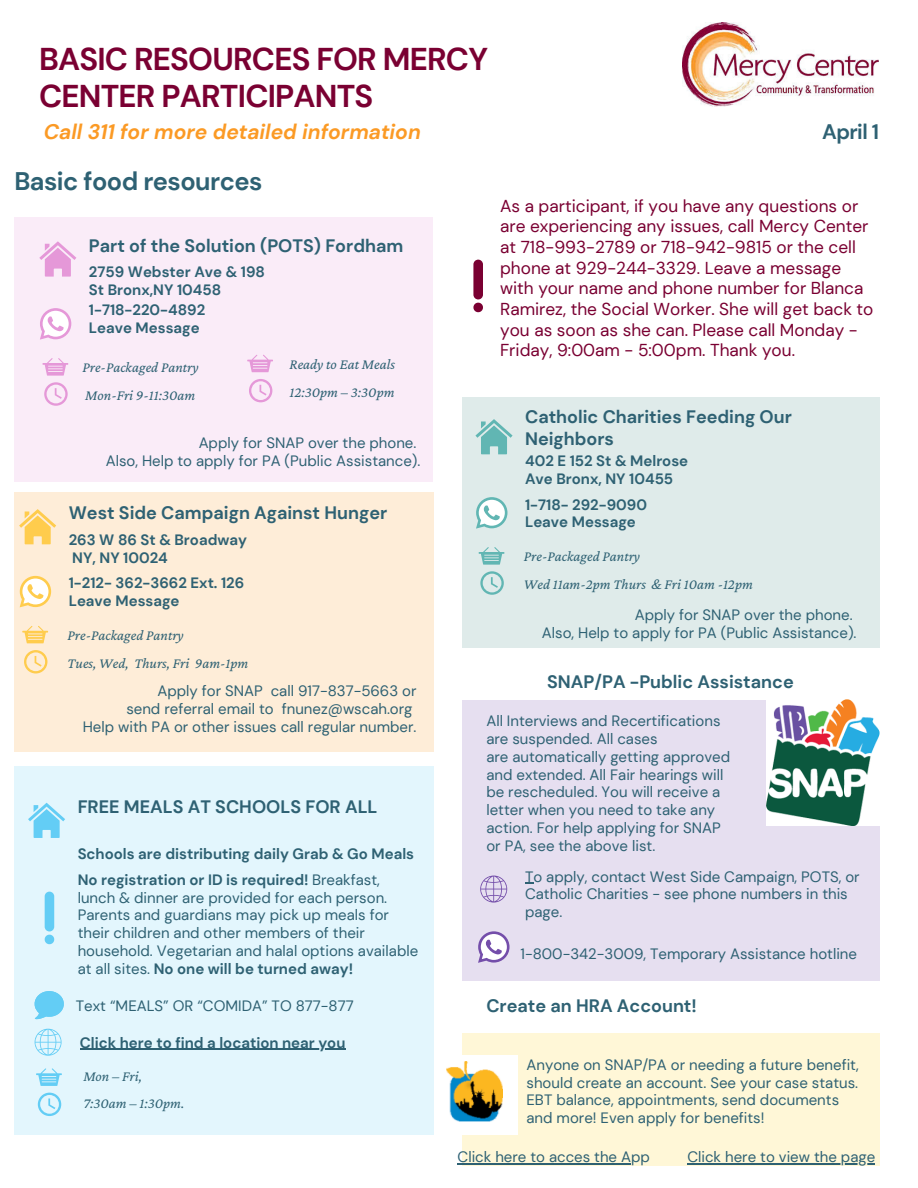
<style>
.page{position:relative;width:918px;height:1188px;background:#fff}
.page>*{position:absolute;margin:0;border:0;box-sizing:border-box;transform-origin:0 0}
.t1{font:700 31.5px/37.5px "DM Sans";letter-spacing:-.025em;color:#7a0032}
.t2{font:700 25.35px "DM Sans";letter-spacing:-.02em;color:#2e6173}
.t3{font:italic 700 21px "DM Sans";color:#fb9a25}
.t4{font:700 21px "DM Sans";letter-spacing:-.025em;color:#2e6173}
.t5{font:700 18px/21.6px "DM Sans";color:#2e6173}
.t6{font:17.25px/20.7px "DM Sans";color:#7a0032}
.t7{font:15px/17.9px "DM Sans";color:#2e6173}
.t8{font:700 15px/17.9px "DM Sans";color:#2e6173}
.t9{font:italic 14.85px/27.6px "Crimson Pro";color:#2e6173}
.s1{font-weight:400}
.s2{font-weight:700}
</style>
<div class="page">
<div style="left:14px;top:492px;width:420px;height:260px;background:#feedd8"></div>
<div style="left:462px;top:397px;width:418px;height:251px;background:#dfebea"></div>
<div style="left:14px;top:766px;width:420px;height:369px;background:#e3f6fd"></div>
<div style="left:462px;top:700px;width:418px;height:280px;background:#e6dff0"></div>
<div style="left:14px;top:217px;width:419px;height:264px;background:#faecf8"></div>
<svg style="left:40px;top:308px;width:31px;height:32px"></svg>
<svg style="left:39px;top:241px;width:37px;height:36px"></svg>
<svg style="left:42px;top:358px;width:26px;height:18px"></svg>
<svg style="left:44px;top:382px;width:24px;height:24px"></svg>
<svg style="left:247px;top:355px;width:26px;height:17px"></svg>
<svg style="left:249px;top:379px;width:23px;height:23px"></svg>
<svg style="left:476px;top:497px;width:31px;height:32px"></svg>
<svg style="left:475px;top:419px;width:38px;height:35px"></svg>
<svg style="left:479px;top:547px;width:25px;height:18px"></svg>
<svg style="left:480px;top:571px;width:24px;height:24px"></svg>
<svg style="left:20px;top:576px;width:31px;height:31px"></svg>
<svg style="left:19px;top:509px;width:37px;height:35px"></svg>
<svg style="left:22px;top:626px;width:26px;height:17px"></svg>
<svg style="left:24px;top:650px;width:23px;height:24px"></svg>
<svg style="left:28px;top:803px;width:37px;height:35px"></svg>
<svg style="left:36px;top:1068px;width:26px;height:18px"></svg>
<svg style="left:38px;top:1093px;width:23px;height:23px"></svg>
<svg style="left:45px;top:935px;width:9px;height:9px"></svg>
<div style="left:45px;top:892px;width:9px;height:39px;background:#63cdf5;border-radius:5px"></div>
<svg style="left:35px;top:991px;width:29px;height:28px"></svg>
<svg style="left:35px;top:1029px;width:27px;height:27px"></svg>
<img style="left:767px;top:700px;width:112px;height:126px">
<svg style="left:478px;top:931px;width:32px;height:32px"></svg>
<svg style="left:480px;top:876px;width:27px;height:27px"></svg>
<img style="left:682px;top:23px;width:197px;height:84px">
<hr style="left:80px;top:1048px;width:266px;height:2px;background:#2e6173">
<svg style="left:525px;top:882px;width:8px;height:2px"></svg>
<div style="left:462px;top:1033px;width:418px;height:133px;background:#fff7d7"></div>
<hr style="left:458px;top:1163px;width:173px;height:2px;background:#2e6173">
<img style="left:446px;top:1056px;width:72px;height:78px">
<svg style="left:473px;top:303px;width:10px;height:9px"></svg>
<div style="left:473px;top:260px;width:10px;height:39px;background:#7a0032;border-radius:5px"></div>
<hr style="left:687px;top:1163px;width:188px;height:2px;background:#2e6173">
<h1 class="t1" style="left:39px;top:40px;width:451px">BASIC RESOURCES FOR MERCY<br>CENTER PARTICIPANTS</h1>
<h3 class="t3" style="left:44px;top:118px;width:379px">Call 311 for more detailed information</h3>
<h2 class="t2" style="left:14px;top:165px;width:250px">Basic food resources</h2>
<p class="t5" style="left:89px;top:235px;width:316px">Part of the Solution (POTS) Fordham</p>
<p class="t8" style="left:89px;top:263px;width:178px">2759 Webster Ave &amp; 198<br>St Bronx,NY 10458</p>
<p class="t8" style="left:89px;top:301px;width:118px">1-718-220-4892<br>Leave Message</p>
<p class="t9" style="left:82px;top:353px;width:118px">Pre-Packaged Pantry<br>Mon-Fri 9-11:30am</p>
<p class="t9" style="left:289px;top:350px;width:107px">Ready to Eat Meals<br>12:30pm – 3:30pm</p>
<p class="t7" style="left:106px;top:434px;width:316px;text-align:right">Apply for SNAP over the phone.<br>Also, Help to apply for PA (Public Assistance).</p>
<p class="t5" style="left:69px;top:502px;width:320px">West Side Campaign Against Hunger</p>
<p class="t8" style="left:69px;top:531px;width:180px">263 W 86 St &amp; Broadway<br>NY, NY 10024</p>
<p class="t8" style="left:69px;top:574px;width:177px">1-212- 362-3662 Ext. 126<br>Leave Message</p>
<p class="t9" style="left:68px;top:621px;width:182px">Pre-Packaged Pantry<br>Tues, Wed, Thurs, Fri 9am-1pm</p>
<h3 class="t4" style="left:822px;top:118px;width:58px">April 1</h3>
<p class="t6" style="left:500px;top:196px;width:375px">As a participant, if you have any questions or are experiencing any issues, call Mercy Center at 718-993-2789 or 718-942-9815 or the cell phone at 929-244-3329. Leave a message with your name and phone number for Blanca Ramirez, the Social Worker. She will get back to you as soon as she can. Please call Monday - Friday, 9:00am - 5:00pm. Thank you.</p>
<p class="t5" style="left:525px;top:406px;width:268px">Catholic Charities Feeding Our<br>Neighbors</p>
<p class="t8" style="left:525px;top:452px;width:165px">402 E 152 St &amp; Melrose<br>Ave Bronx, NY 10455</p>
<p class="t8" style="left:525px;top:496px;width:124px">1-718- 292-9090</p>
<p class="t8" style="left:525px;top:513px;width:112px">Leave Message</p>
<p class="t9" style="left:524px;top:542px;width:231px">Pre-Packaged Pantry<br>Wed 11am-2pm Thurs &amp; Fri 10am -12pm</p>
<p class="t7" style="left:542px;top:606px;width:316px;text-align:right">Apply for SNAP over the phone.<br>Also, Help to apply for PA (Public Assistance).</p>
<p class="t7" style="left:83px;top:682px;width:335px;text-align:right">Apply for SNAP call 917-837-5663 or<br>send referral email to fnunez@wscah.org<br>Help with PA or other issues call regular number.</p>
<p class="t5" style="left:78px;top:796px;width:301px">FREE MEALS AT SCHOOLS FOR ALL</p>
<p class="t8" style="left:78px;top:841px;width:338px;line-height:25.7px">Schools are distributing daily Grab &amp; Go Meals<br>No registration or ID is required! <span class="s1">Breakfast,</span></p>
<p class="t7" style="left:78px;top:888px;width:342px">lunch &amp; dinner are provided for each person.<br>Parents and guardians may pick up meals for their children and other members of their household. Vegetarian and halal options available at all sites. <span class="s2">No one will be turned away!</span></p>
<p class="t7" style="left:76px;top:997px;width:279px">Text “MEALS” OR “COMIDA” TO 877-877</p>
<p class="t8" style="left:80px;top:1033px;width:267px">Click here to find a location near you</p>
<p class="t9" style="left:83px;top:1062px;width:103px">Mon – Fri,<br>7:30am – 1:30pm.</p>
<p class="t5" style="left:547px;top:671px;width:248px">SNAP/PA -Public Assistance</p>
<p class="t7" style="left:486px;top:712px;width:245px">All Interviews and Recertifications are suspended. All cases<br>are automatically getting approved and extended. All Fair hearings will be rescheduled. You will receive a letter when you need to take any action. For help applying for SNAP or PA, see the above list.</p>
<p class="t7" style="left:525px;top:868px;width:336px">To apply, contact West Side Campaign, POTS, or<br>Catholic Charities - see phone numbers in this page.</p>
<p class="t7" style="left:521px;top:945px;width:338px">1-800-342-3009, Temporary Assistance hotline</p>
<p class="t5" style="left:486px;top:995px;width:212px">Create an HRA Account!</p>
<p class="t7" style="left:527px;top:1056px;width:334px">Anyone on SNAP/PA or needing a future benefit, should create an account. See your case status.<br>EBT balance, appointments, send documents and more! Even apply for benefits!</p>
<p class="t7" style="left:687px;top:1148px;width:189px">Click here to view the page</p>
<p class="t7" style="left:458px;top:1148px;width:194px">Click here to acces the App</p>
</div>
